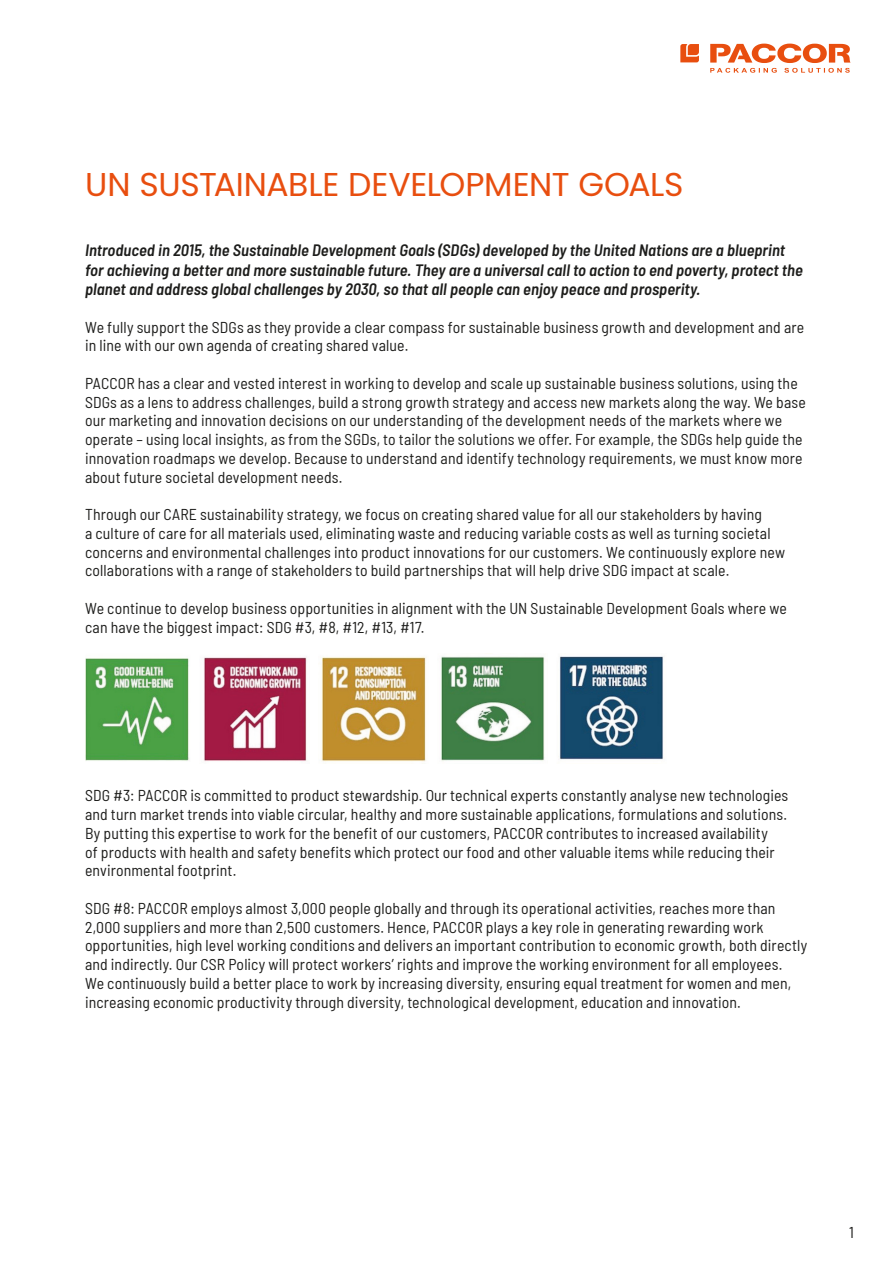
<style>
.page{position:relative;width:893px;height:1263px;background:#fff}
.page>*{position:absolute;margin:0;border:0;box-sizing:border-box;transform-origin:0 0}
.Hedline_-_orange{font:33px "Poppins";letter-spacing:-.015em;color:#e84e0f}
.Subline{font:italic 600 semi-condensed 16.5px/19.5px "Barlow";letter-spacing:.005em;color:#1d1d1b}
.Copy{font:semi-condensed 15.75px/18.8px "Barlow";letter-spacing:.01em;color:#1d1d1b}
</style>
<div class="page">
<svg style="left:710px;top:44px;width:141px;height:29px"></svg>
<svg style="left:680px;top:44px;width:19px;height:18px"></svg>
<img style="left:85px;top:658px;width:105px;height:103px">
<img style="left:204px;top:657px;width:103px;height:105px">
<img style="left:441px;top:656px;width:104px;height:105px">
<img style="left:321px;top:656px;width:105px;height:108px">
<img style="left:558px;top:656px;width:105px;height:104px">
<p class="Hedline_-_orange" style="left:85px;top:166px;width:600px">UN SUSTAINABLE DEVELOPMENT GOALS</p>
<p class="Subline" style="left:85px;top:239px;width:719px">Introduced in 2015, the Sustainable Development Goals (SDGs) developed by the United Nations are a blueprint for achieving a better and more sustainable future. They are a universal call to action to end poverty, protect the planet and address global challenges by 2030, so that all people can enjoy peace and prosperity.</p>
<p class="Copy" style="left:85px;top:316px;width:721px">We fully support the SDGs as they provide a clear compass for sustainable business growth and development and are in line with our own agenda of creating shared value.</p>
<p class="Copy" style="left:85px;top:373px;width:722px">PACCOR has a clear and vested interest in working to develop and scale up sustainable business solutions, using the SDGs as a lens to address challenges, build a strong growth strategy and access new markets along the way. We base our marketing and innovation decisions on our understanding of the development needs of the markets where we operate – using local insights, as from the SGDs, to tailor the solutions we offer. For example, the SDGs help guide the innovation roadmaps we develop. Because to understand and identify technology requirements, we must know more about future societal development needs.</p>
<p class="Copy" style="left:85px;top:504px;width:702px">Through our CARE sustainability strategy, we focus on creating shared value for all our stakeholders by having<br>a culture of care for all materials used, eliminating waste and reducing variable costs as well as turning societal concerns and environmental challenges into product innovations for our customers. We continuously explore new collaborations with a range of stakeholders to build partnerships that will help drive SDG impact at scale.</p>
<p class="Copy" style="left:85px;top:598px;width:703px">We continue to develop business opportunities in alignment with the UN Sustainable Development Goals where we can have the biggest impact: SDG #3, #8, #12, #13, #17.</p>
<p class="Copy" style="left:85px;top:785px;width:705px">SDG #3: PACCOR is committed to product stewardship. Our technical experts constantly analyse new technologies and turn market trends into viable circular, healthy and more sustainable applications, formulations and solutions.<br>By putting this expertise to work for the benefit of our customers, PACCOR contributes to increased availability<br>of products with health and safety benefits which protect our food and other valuable items while reducing their environmental footprint.</p>
<p class="Copy" style="left:85px;top:898px;width:724px">SDG #8: PACCOR employs almost 3,000 people globally and through its operational activities, reaches more than 2,000 suppliers and more than 2,500 customers. Hence, PACCOR plays a key role in generating rewarding work opportunities, high level working conditions and delivers an important contribution to economic growth, both directly and indirectly. Our CSR Policy will protect workers’ rights and improve the working environment for all employees.<br>We continuously build a better place to work by increasing diversity, ensuring equal treatment for women and men, increasing economic productivity through diversity, technological development, education and innovation.</p>
<p class="Copy" style="left:849px;top:1221px;width:6px">1</p>
</div>
